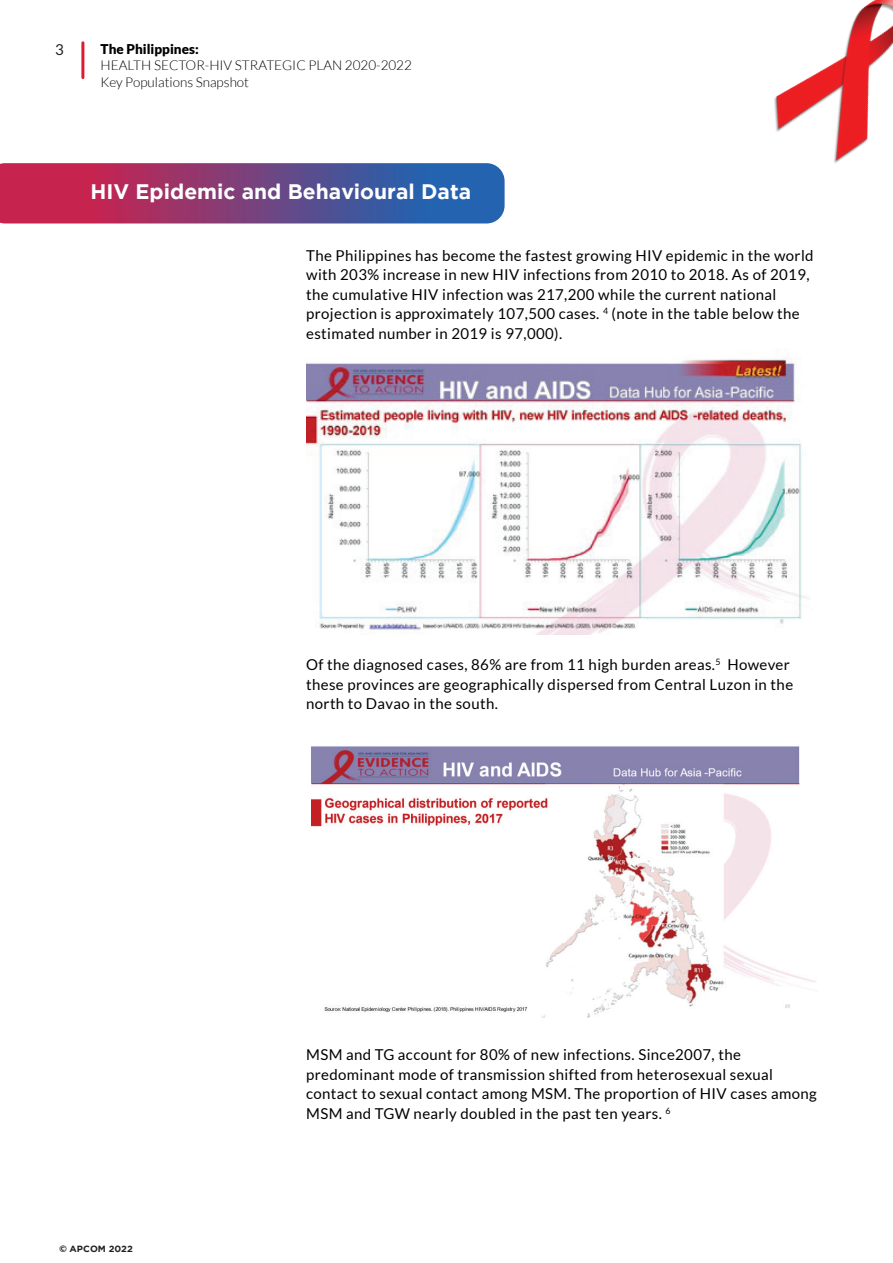
<style>
.page{position:relative;width:893px;height:1263px;background:#fff}
.page>*{position:absolute;margin:0;border:0;box-sizing:border-box;transform-origin:0 0}
.t1{font:700 21px "Gotham";color:#fff}
.t2{font:15px/19.5px "Lato";letter-spacing:.025em;color:#000}
.t3{font:15px "Lato";color:#231f20}
.t4{font:300 13.5px/16.2px "Lato";color:#000}
.t5{font:900 13.5px "Lato";color:#000}
.t6{font:700 9px "Gotham";color:#231f20}
.s1{font-family:"Lato"}
</style>
<div class="page">
<hr style="left:81px;top:43px;width:3px;height:35px;background:#dc1a32">
<img style="left:774px;top:0;width:119px;height:163px">
<svg style="left:0;top:163px;width:505px;height:60px;background:#77437f"></svg>
<img style="left:306px;top:357px;width:504px;height:277px">
<img style="left:311px;top:746px;width:505px;height:271px">
<p class="t3" style="left:55px;top:41px;width:10px">3</p>
<p class="t5" style="left:101px;top:41px;width:100px">The Philippines:</p>
<p class="t4" style="left:101px;top:58px;width:313px">HEALTH SECTOR-HIV STRATEGIC PLAN 2020-2022<br>Key Populations Snapshot</p>
<h1 class="t1" style="left:90px;top:180px;width:382px">HIV Epidemic and Behavioural Data</h1>
<p class="t2" style="left:306px;top:245px;width:509px">The Philippines has become the fastest growing HIV epidemic in the world with 203% increase in new HIV infections from 2010 to 2018. As of 2019, the cumulative HIV infection was 217,200 while the current national projection is approximately 107,500 cases. <sup>4</sup> (note in the table below the estimated number in 2019 is 97,000).</p>
<p class="t2" style="left:306px;top:655px;width:488px">Of the diagnosed cases, 86% are from 11 high burden areas.<sup>5</sup> However these provinces are geographically dispersed from Central Luzon in the north to Davao in the south.</p>
<p class="t2" style="left:306px;top:1045px;width:512px">MSM and TG account for 80% of new infections. Since2007, the predominant mode of transmission shifted from heterosexual sexual contact to sexual contact among MSM. The proportion of HIV cases among MSM and TGW nearly doubled in the past ten years. <sup>6</sup></p>
<p class="t6" style="left:60px;top:1243px;width:75px"><span class="s1">©</span> APCOM 2022</p>
</div>
